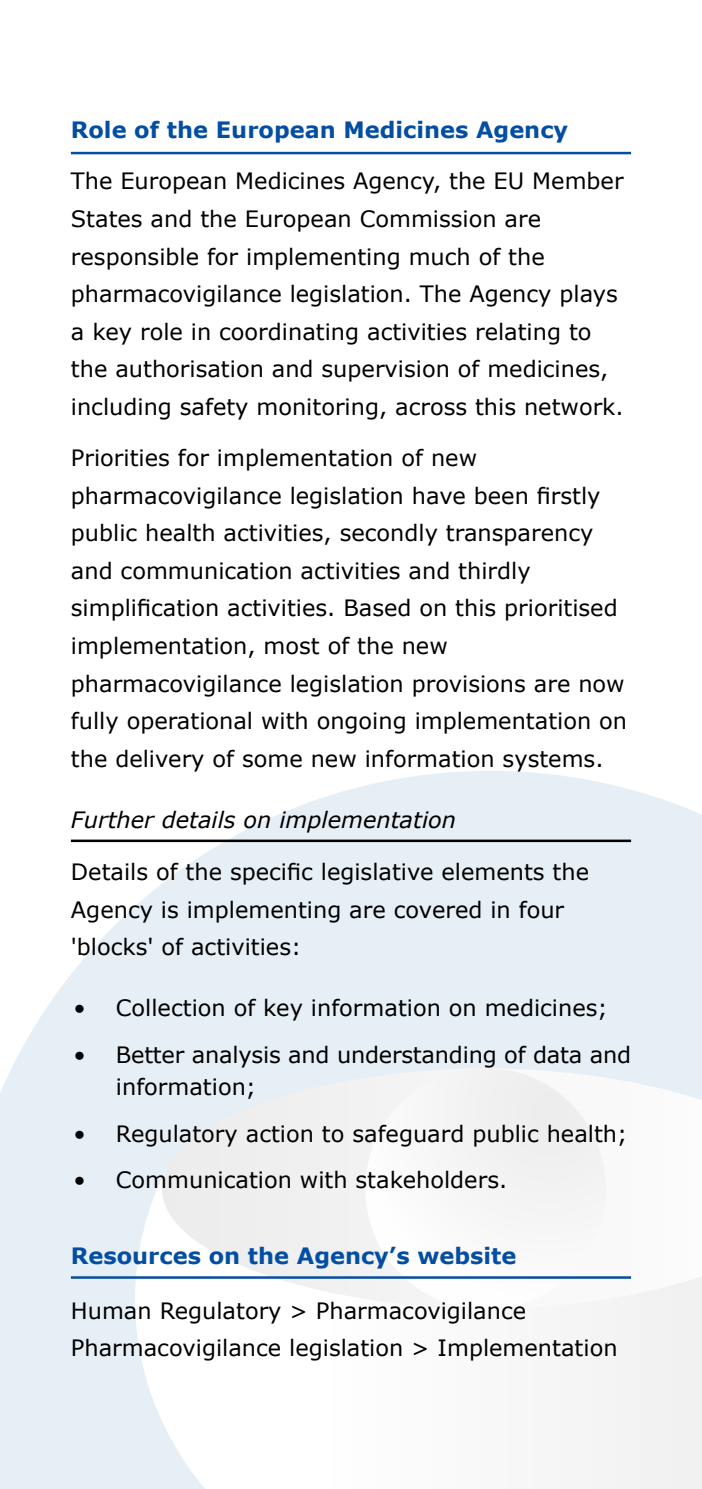
<style>
.page{position:relative;width:702px;height:1489px;background:#fff}
.page>*{position:absolute;margin:0;border:0;box-sizing:border-box;transform-origin:0 0}
.t1{font:22.5px/37.5px "Verdana";color:#000}
.t2{font:700 22.5px "Verdana";color:#034ea2}
.t3{font:italic 22.5px "Verdana";color:#000}
</style>
<div class="page">
<svg style="left:0;top:771px;width:702px;height:717px;fill:#e6eff5"></svg>
<svg style="left:135px;top:1169px;width:567px;height:319px"></svg>
<svg style="left:162px;top:1067px;width:313px;height:242px"></svg>
<svg style="left:496px;top:1067px;width:206px;height:242px"></svg>
<div style="left:365px;top:1067px;width:241px;height:242px;background:#f6f6f6;border-radius:120px"></div>
<hr style="left:71px;top:152px;width:560px;height:2px;background:#034ea2">
<hr style="left:71px;top:1276px;width:560px;height:2px;background:#034ea2">
<hr style="left:71px;top:839px;width:560px;height:3px;background:#000">
<p class="t2" style="left:71px;top:115px;width:499px">Role of the European Medicines Agency</p>
<p class="t1" style="left:71px;top:163px;width:554px">The European Medicines Agency, the EU Member States and the European Commission are responsible for implementing much of the pharmacovigilance legislation. The Agency plays a key role in coordinating activities relating to the authorisation and supervision of medicines, including safety monitoring, across this network.</p>
<p class="t1" style="left:71px;top:439px;width:557px">Priorities for implementation of new pharmacovigilance legislation have been firstly public health activities, secondly transparency and communication activities and thirdly simplification activities. Based on this prioritised implementation, most of the new pharmacovigilance legislation provisions are now fully operational with ongoing implementation on the delivery of some new information systems.</p>
<p class="t3" style="left:71px;top:805px;width:386px">Further details on implementation</p>
<p class="t1" style="left:71px;top:853px;width:519px">Details of the specific legislative elements the<br>Agency is implementing are covered in four 'blocks' of activities:</p>
<p class="t1" style="left:73px;top:989px;width:536px">• Collection of key information on medicines;</p>
<p class="t1" style="left:116px;top:1038px;width:516px;line-height:32.5px;text-indent:-43px">• Better analysis and understanding of data and information;</p>
<p class="t1" style="left:73px;top:1115px;width:555px">• Regulatory action to safeguard public health;</p>
<p class="t1" style="left:73px;top:1161px;width:435px">• Communication with stakeholders.</p>
<p class="t2" style="left:71px;top:1240px;width:447px">Resources on the Agency’s website</p>
<p class="t1" style="left:71px;top:1291px;width:548px">Human Regulatory &gt; Pharmacovigilance<br>Pharmacovigilance legislation &gt; Implementation</p>
</div>
